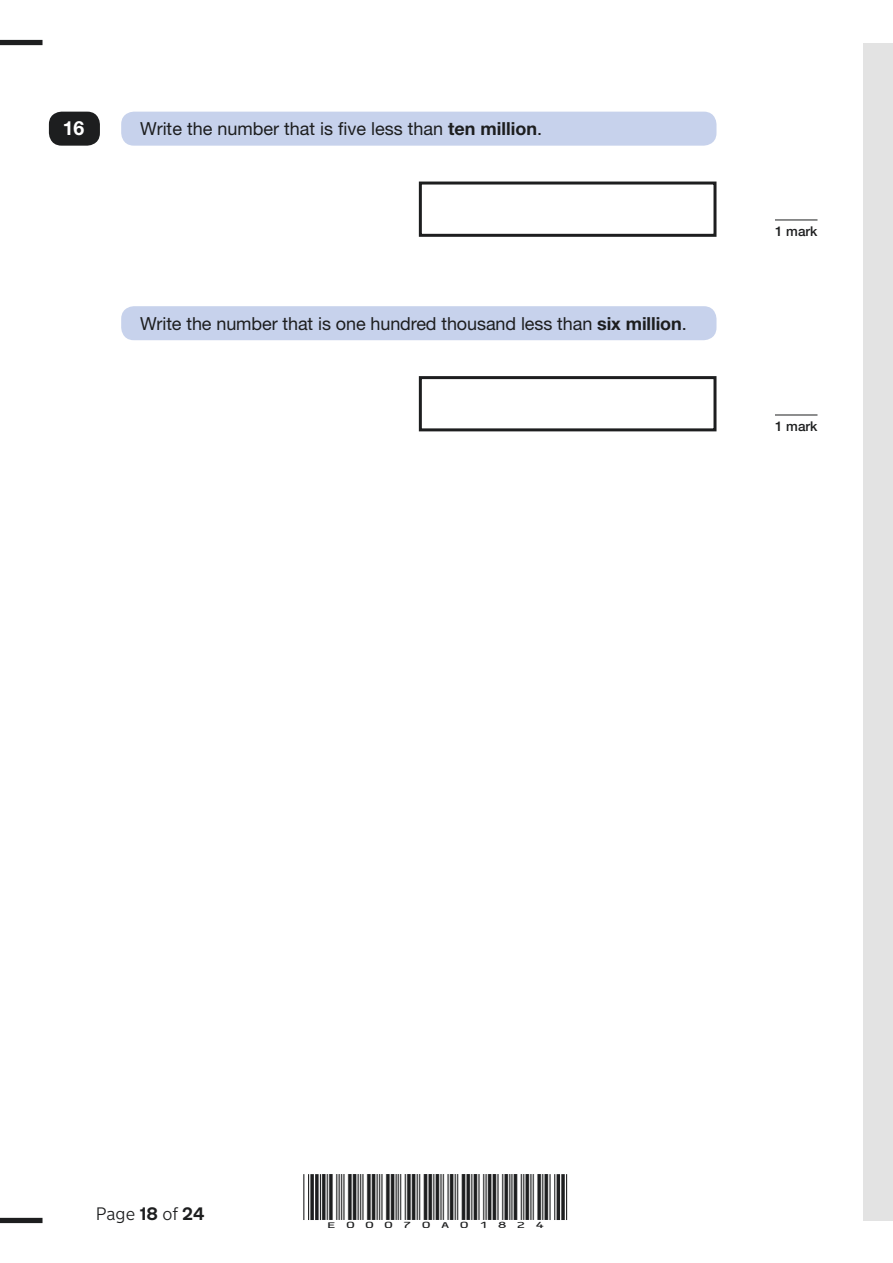
<style>
.page{position:relative;width:893px;height:1263px;background:#fff}
.page>*{position:absolute;margin:0;border:0;box-sizing:border-box;transform-origin:0 0}
.t1{font:700 19.5px "Helvetica Neue LT Std";color:#fff}
.t2{font:18px "Helvetica Neue LT Std";letter-spacing:-.005em;color:#1d1e1f}
.t3{font:300 18px "New Transport";color:#1d1e1f}
.t4{font:15px "ID Automation HC39 M";color:#1d1e1f;scale:1.3 1}
.t5{font:500 13.5px "Helvetica Neue LT Std";color:#1d1e1f}
.s1{font-weight:700}
</style>
<div class="page">
<div style="left:121px;top:112px;width:595px;height:34px;background:#c7d2ec;border-radius:13px"></div>
<div style="left:419px;top:182px;width:297px;height:55px;border:3px solid #1d1e1f"></div>
<div style="left:121px;top:306px;width:595px;height:34px;background:#c7d2ec;border-radius:13px"></div>
<div style="left:419px;top:376px;width:297px;height:55px;border:3px solid #1d1e1f"></div>
<div style="left:49px;top:112px;width:51px;height:34px;background:#1d1e1f;border-radius:13px"></div>
<hr style="left:775px;top:220px;width:42px;height:1px;background:#1d1e1f">
<hr style="left:775px;top:415px;width:42px;height:1px;background:#1d1e1f">
<hr style="left:320px;top:1174px;width:1px;height:46px;background:#1d1e1f">
<hr style="left:308px;top:1174px;width:1px;height:46px;background:#1d1e1f">
<hr style="left:303px;top:1174px;width:1px;height:46px;background:#1d1e1f">
<svg style="left:315px;top:1174px;width:4px;height:46px"></svg>
<svg style="left:310px;top:1174px;width:4px;height:46px"></svg>
<hr style="left:566px;top:1174px;width:1px;height:46px;background:#1d1e1f">
<hr style="left:554px;top:1174px;width:1px;height:46px;background:#1d1e1f">
<hr style="left:549px;top:1174px;width:2px;height:46px;background:#1d1e1f">
<svg style="left:561px;top:1174px;width:4px;height:46px"></svg>
<hr style="left:557px;top:1174px;width:3px;height:46px;background:#1d1e1f">
<div style="left:0;top:40px;width:43px;height:5px;background:#1d1e1f"></div>
<div style="left:0;top:1218px;width:43px;height:5px;background:#1d1e1f"></div>
<div style="left:863px;top:43px;width:30px;height:1177px;background:#e3e3e3"></div>
<p class="t1" style="left:63px;top:116px;width:23px">16</p>
<p class="t2" style="left:140px;top:118px;width:403px">Write the number that is five less than <span class="s1">ten million</span>.</p>
<p class="t2" style="left:140px;top:312px;width:548px">Write the number that is one hundred thousand less than <span class="s1">six million</span>.</p>
<p class="t5" style="left:775px;top:223px;width:44px">1 mark</p>
<p class="t5" style="left:775px;top:418px;width:44px">1 mark</p>
<p class="t3" style="left:96px;top:1203px;width:111px">Page <span class="s1">18</span> of <span class="s1">24</span></p>
<p class="t4" style="left:322px;top:1206px;width:176px">E00070A01824</p>
</div>
